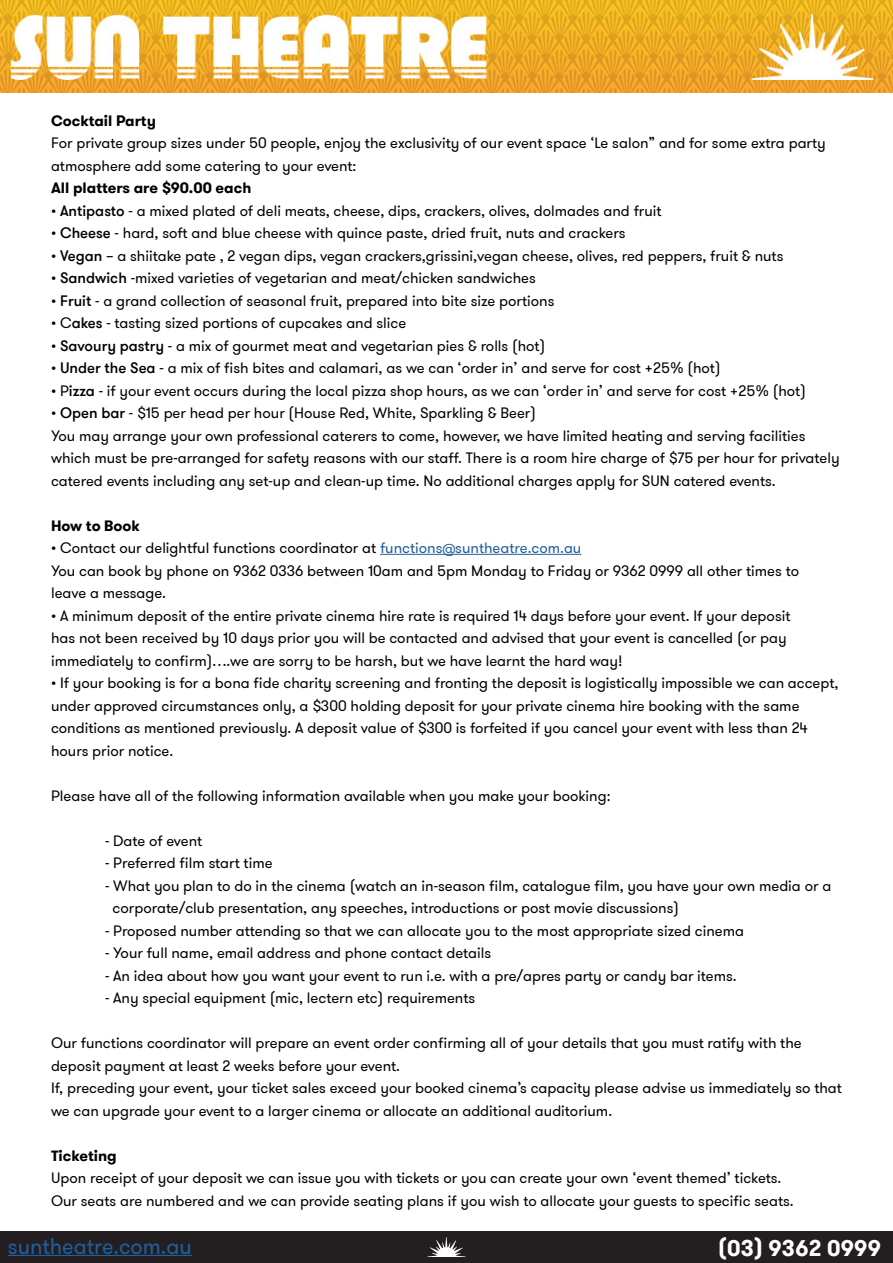
<style>
.page{position:relative;width:893px;height:1263px;background:#fff}
.page>*{position:absolute;margin:0;border:0;box-sizing:border-box;transform-origin:0 0}
.t1{font:22.5px "GT Walsheim Pro";color:#215e9e}
.t2{font:700 22.5px "GT Walsheim Pro";letter-spacing:.015em;color:#fff}
.t3{font:15px/22.5px "GT Walsheim Pro";color:#000}
.t4{font:700 15px "GT Walsheim Pro";color:#000}
.s1{font-weight:500}
.s2{color:#215e9e}
</style>
<div class="page">
<hr style="left:380px;top:554px;width:201px;height:1px;background:#215e9e">
<div style="left:0;top:1231px;width:893px;height:32px;background:#231f20"></div>
<hr style="left:8px;top:1255px;width:184px;height:1px;background:#215e9e">
<svg style="left:427px;top:1237px;width:38px;height:20px"></svg>
<img style="left:0;top:0;width:893px;height:93px">
<p class="t4" style="left:51px;top:111px;width:106px">Cocktail Party</p>
<p class="t3" style="left:51px;top:132px;width:776px">For private group sizes under 50 people, enjoy the exclusivity of our event space ‘Le salon” and for some extra party atmosphere add some catering to your event:</p>
<p class="t4" style="left:51px;top:178px;width:202px">All platters are $90.00 each</p>
<p class="t3" style="left:51px;top:200px;width:612px">• <span class="s1">Antipasto</span> - a mixed plated of deli meats, cheese, dips, crackers, olives, dolmades and fruit</p>
<p class="t3" style="left:51px;top:222px;width:576px">• <span class="s1">Cheese</span> - hard, soft and blue cheese with quince paste, dried fruit, nuts and crackers</p>
<p class="t3" style="left:51px;top:245px;width:734px">• <span class="s1">Vegan</span> – a shiitake pate , 2 vegan dips, vegan crackers,grissini,vegan cheese, olives, red peppers, fruit &amp; nuts</p>
<p class="t3" style="left:51px;top:267px;width:486px">• <span class="s1">Sandwich</span> -mixed varieties of vegetarian and meat/chicken sandwiches</p>
<p class="t3" style="left:51px;top:290px;width:505px">• <span class="s1">Fruit</span> - a grand collection of seasonal fruit, prepared into bite size portions</p>
<p class="t3" style="left:51px;top:312px;width:357px">• C<span class="s1">akes</span> - tasting sized portions of cupcakes and slice</p>
<p class="t3" style="left:51px;top:335px;width:496px">• <span class="s1">Savoury pastry</span> - a mix of gourmet meat and vegetarian pies &amp; rolls (hot)</p>
<p class="t3" style="left:51px;top:357px;width:671px">• <span class="s1">Under the Sea</span> - a mix of fish bites and calamari, as we can ‘order in’ and serve for cost +25% (hot)</p>
<p class="t3" style="left:51px;top:380px;width:756px">• P<span class="s1">izza</span> - if your event occurs during the local pizza shop hours, as we can ‘order in’ and serve for cost +25% (hot)</p>
<p class="t3" style="left:51px;top:402px;width:790px">• <span class="s1">Open bar</span> - $15 per head per hour (House Red, White, Sparkling &amp; Beer)<br>You may arrange your own professional caterers to come, however, we have limited heating and serving facilities which must be pre-arranged for safety reasons with our staff. There is a room hire charge of $75 per hour for privately catered events including any set-up and clean-up time. No additional charges apply for SUN catered events.</p>
<p class="t4" style="left:51px;top:516px;width:90px">How to Book</p>
<p class="t3" style="left:51px;top:537px;width:750px">• Contact our delightful functions coordinator at <span class="s2">functions@suntheatre.com.au<br></span>You can book by phone on 9362 0336 between 10am and 5pm Monday to Friday or 9362 0999 all other times to leave a message.</p>
<p class="t3" style="left:51px;top:605px;width:741px">• A minimum deposit of the entire private cinema hire rate is required 14 days before your event. If your deposit has not been received by 10 days prior you will be contacted and advised that your event is cancelled (or pay immediately to confirm)….we are sorry to be harsh, but we have learnt the hard way!</p>
<p class="t3" style="left:51px;top:672px;width:789px">• If your booking is for a bona fide charity screening and fronting the deposit is logistically impossible we can accept, under approved circumstances only, a $300 holding deposit for your private cinema hire booking with the same conditions as mentioned previously. A deposit value of $300 is forfeited if you cancel your event with less than 24 hours prior notice.</p>
<p class="t3" style="left:51px;top:785px;width:561px">Please have all of the following information available when you make your booking:</p>
<p class="t3" style="left:105px;top:830px;width:99px">- Date of event</p>
<p class="t3" style="left:105px;top:852px;width:169px">- Preferred film start time</p>
<p class="t3" style="left:113px;top:875px;width:720px;text-indent:-8px">- What you plan to do in the cinema (watch an in-season film, catalogue film, you have your own media or a corporate/club presentation, any speeches, introductions or post movie discussions)</p>
<p class="t3" style="left:105px;top:920px;width:640px">- Proposed number attending so that we can allocate you to the most appropriate sized cinema</p>
<p class="t3" style="left:105px;top:942px;width:388px">- Your full name, email address and phone contact details</p>
<p class="t3" style="left:105px;top:965px;width:633px">- An idea about how you want your event to run i.e. with a pre/apres party or candy bar items.</p>
<p class="t3" style="left:105px;top:987px;width:372px">- Any special equipment (mic, lectern etc) requirements</p>
<p class="t3" style="left:51px;top:1032px;width:792px">Our functions coordinator will prepare an event order confirming all of your details that you must ratify with the deposit payment at least 2 weeks before your event.<br>If, preceding your event, your ticket sales exceed your booked cinema’s capacity please advise us immediately so that we can upgrade your event to a larger cinema or allocate an additional auditorium.</p>
<p class="t4" style="left:51px;top:1146px;width:67px">Ticketing</p>
<p class="t3" style="left:51px;top:1167px;width:744px">Upon receipt of your deposit we can issue you with tickets or you can create your own ‘event themed’ tickets.<br>Our seats are numbered and we can provide seating plans if you wish to allocate your guests to specific seats.</p>
<h1 class="t1" style="left:8px;top:1232px;width:186px">suntheatre.com.au</h1>
<h1 class="t2" style="left:718px;top:1233px;width:164px">(03) 9362 0999</h1>
</div>
